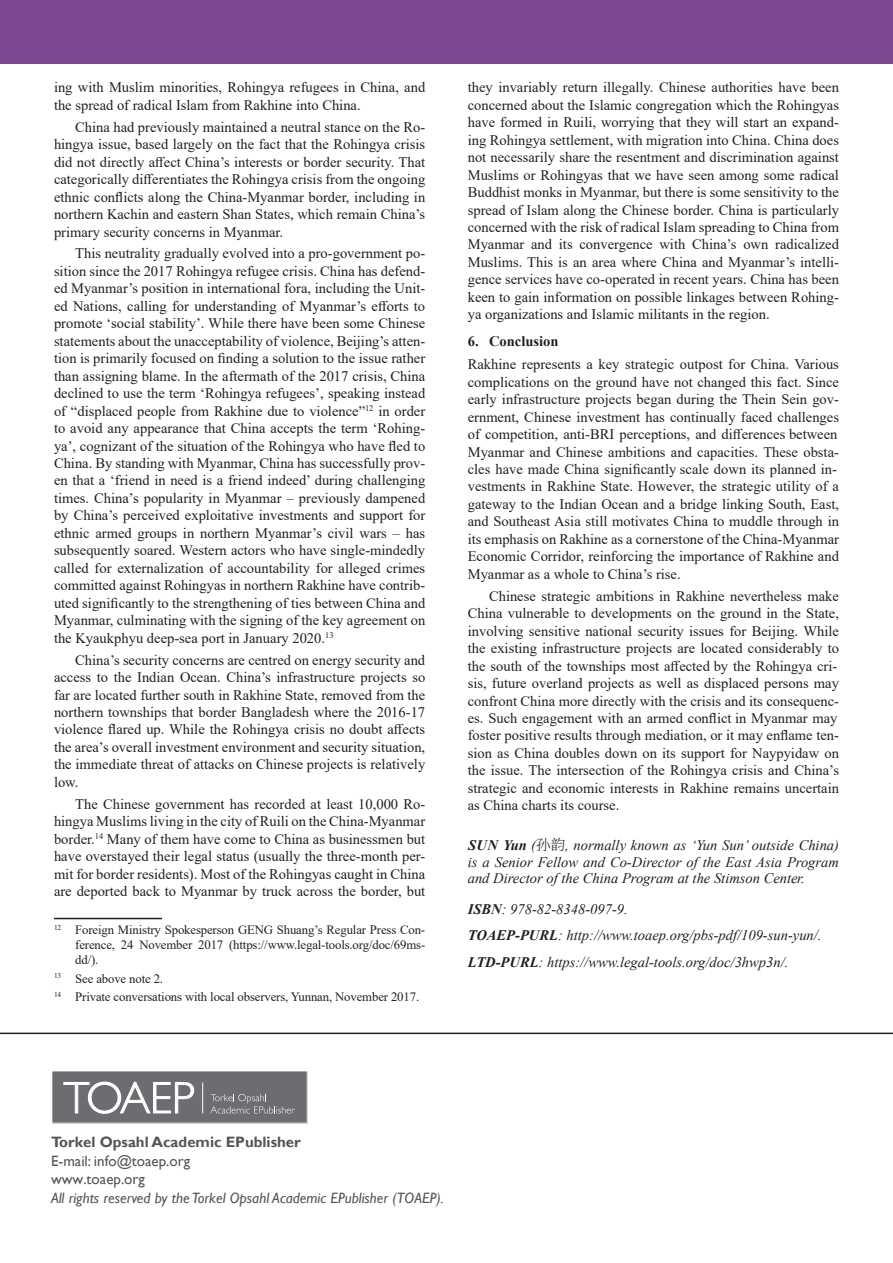
<style>
.page{position:relative;width:893px;height:1263px;background:#fff}
.page>*{position:absolute;margin:0;border:0;box-sizing:border-box;transform-origin:0 0}
.t1{font:italic 15px "Gill Sans";color:#565552}
.t2{font:15px/18.5px "Gill Sans";color:#565552}
.t3{font:700 15px "Gill Sans";color:#565552}
.PBSAuthorInfo{font:14.55px/17.4px "Times New Roman";color:#231f20}
.Para_mid{font:14.55px/17.4px "Times New Roman";color:#231f20;text-align:justify}
.Para_last{font:14.55px/17.4px "Times New Roman";color:#231f20;text-align:justify}
.PBSAuthorInfo-2{font:italic 14.55px/16.4px "Times New Roman";color:#231f20;text-align:justify}
.Para_first{font:14.55px/17.4px "Times New Roman";color:#231f20}
.Footnote_Text{font:12.75px/15.3px "Times New Roman";letter-spacing:-.01em;color:#231f20;text-align:justify}
.s1{font-weight:700}
.s2{font-family:"Source Han Serif";font-weight:300;font-style:normal}
</style>
<div class="page">
<div style="left:0;top:0;width:893px;height:64px;background:#7e4890"></div>
<svg style="left:53px;top:1072px;width:253px;height:50px;background:#7d7d80"></svg>
<hr style="left:202px;top:1082px;width:1px;height:31px;background:#fff">
<div style="left:51px;top:1070px;width:257px;height:54px;border:1px solid #fff"></div>
<hr style="left:54px;top:918px;width:108px;height:1px;background:#231f20">
<hr style="left:0;top:1032px;width:893px;height:2px;background:#231f20">
<p class="Para_first" style="left:54px;top:78px;width:373px">ing with Muslim minorities, Rohingya refugees in China, and the spread of radical Islam from Rakhine into China.</p>
<p class="Para_mid" style="left:54px;top:118px;width:373px;text-indent:21px">China had previously maintained a neutral stance on the Ro&shy;hingya issue, based largely on the fact that the Rohingya crisis did not directly affect China’s interests or border security. That categorically differentiates the Rohingya crisis from the ongoing ethnic conflicts along the China-Myanmar border, including in northern Kachin and eastern Shan States, which remain China’s primary security concerns in Myanmar.</p>
<p class="Para_mid" style="left:54px;top:244px;width:373px;text-indent:21px">This neutrality gradually evolved into a pro-government po&shy;sition since the 2017 Rohingya refugee crisis. China has defend&shy;ed Myanmar’s position in international fora, including the Unit&shy;ed Nations, calling for understanding of Myanmar’s efforts to promote ‘social stability’. While there have been some Chinese statements about the unacceptability of violence, Beijing’s atten&shy;tion is primarily focused on finding a solution to the issue rather than assigning blame. In the aftermath of the 2017 crisis, China declined to use the term ‘Rohingya refugees’, speaking instead of “displaced people from Rakhine due to violence”<sup>12</sup> in order to avoid any appearance that China accepts the term ‘Rohing&shy;ya’, cognizant of the situation of the Rohingya who have fled to China. By standing with Myanmar, China has successfully prov&shy;en that a ‘friend in need is a friend indeed’ during challenging times. China’s popularity in Myanmar – previously dampened by China’s perceived exploitative investments and support for ethnic armed groups in northern Myanmar’s civil wars – has subsequently soared. Western actors who have single-mindedly called for externalization of accountability for alleged crimes committed against Rohingyas in northern Rakhine have contrib&shy;uted significantly to the strengthening of ties between China and Myanmar, culminating with the signing of the key agreement on the Kyaukphyu deep-sea port in January 2020.<sup>13</sup></p>
<p class="Para_mid" style="left:54px;top:650px;width:373px;text-indent:21px">China’s security concerns are centred on energy security and access to the Indian Ocean. China’s infrastructure projects so far are located further south in Rakhine State, removed from the northern townships that border Bangladesh where the 2016-17 violence flared up. While the Rohingya crisis no doubt affects the area’s overall investment environment and security situation, the immediate threat of attacks on Chinese projects is relatively low.</p>
<p class="Para_last" style="left:54px;top:795px;width:373px;text-indent:21px">The Chinese government has recorded at least 10,000 Ro&shy;hingya Muslims living in the city of Ruili on the China-Myanmar border.<sup>14</sup> Many of them have come to China as businessmen but have overstayed their legal status (usually the three-month per&shy;mit for border residents). Most of the Rohingyas caught in China are deported back to Myanmar by truck across the border, but</p>
<p class="Footnote_Text" style="left:75px;top:921px;width:351px;text-indent:-21px"><sup>12</sup> Foreign Ministry Spokesperson GENG Shuang’s Regular Press Con&shy;ference, 24 November 2017 (https://www.legal-tools.org/doc/69ms&shy;dd/).</p>
<p class="Footnote_Text" style="left:54px;top:970px;width:111px"><sup>13</sup> See above note 2.</p>
<p class="Footnote_Text" style="left:54px;top:989px;width:367px"><sup>14</sup> Private conversations with local observers, Yunnan, November 2017.</p>
<p class="PBSAuthorInfo" style="left:468px;top:78px;width:373px;text-align:justify">they invariably return illegally. Chinese authorities have been concerned about the Islamic congregation which the Rohingyas have formed in Ruili, worrying that they will start an expand&shy;ing Rohingya settlement, with migration into China. China does not necessarily share the resentment and discrimination against Muslims or Rohingyas that we have seen among some radical Buddhist monks in Myanmar, but there is some sensitivity to the spread of Islam along the Chinese border. China is particularly concerned with the risk of radical Islam spreading to China from Myanmar and its convergence with China’s own radicalized Muslims. This is an area where China and Myanmar’s intelli&shy;gence services have co-operated in recent years. China has been keen to gain information on possible linkages between Rohing&shy;ya organizations and Islamic militants in the region.</p>
<p class="PBSAuthorInfo" style="left:468px;top:329px;width:373px;line-height:23.4px"><span class="s1">6. Conclusion<br></span>Rakhine represents a key strategic outpost for China. Various</p>
<p class="PBSAuthorInfo" style="left:468px;top:373px;width:373px">complications on the ground have not changed this fact. Since early infrastructure projects began during the Thein Sein gov&shy;ernment, Chinese investment has continually faced challenges of competition, anti-BRI perceptions, and differences between Myanmar and Chinese ambitions and capacities. These obsta&shy;cles have made China significantly scale down its planned in&shy;vestments in Rakhine State. However, the strategic utility of a gateway to the Indian Ocean and a bridge linking South, East, and Southeast Asia still motivates China to muddle through in its emphasis on Rakhine as a cornerstone of the China-Myanmar Economic Corridor, reinforcing the importance of Rakhine and Myanmar as a whole to China’s rise.</p>
<p class="PBSAuthorInfo" style="left:468px;top:587px;width:373px;text-indent:21px">Chinese strategic ambitions in Rakhine nevertheless make China vulnerable to developments on the ground in the State, involving sensitive national security issues for Beijing. While the existing infrastructure projects are located considerably to the south of the townships most affected by the Rohingya cri&shy;sis, future overland projects as well as displaced persons may confront China more directly with the crisis and its consequenc&shy;es. Such engagement with an armed conflict in Myanmar may foster positive results through mediation, or it may enflame ten&shy;sion as China doubles down on its support for Naypyidaw on the issue. The intersection of the Rohingya crisis and China’s strategic and economic interests in Rakhine remains uncertain as China charts its course.</p>
<p class="PBSAuthorInfo-2" style="left:468px;top:837px;width:373px"><span class="s1">SUN Yun</span> (<span class="s2">孙韵</span>, normally known as ‘Yun Sun’ outside China) is a Senior Fellow and Co-Director of the East Asia Program and Director of the China Program at the Stimson Center.</p>
<p class="PBSAuthorInfo-2" style="left:468px;top:895px;width:355px;line-height:26.4px;text-align:left"><span class="s1">ISBN</span>: 978-82-8348-097-9.<br><span class="s1">TOAEP-PURL</span>: http://www.toaep.org/pbs-pdf/109-sun-yun/.<br><span class="s1">LTD-PURL</span>: https://www.legal-tools.org/doc/3hwp3n/.</p>
<p class="t3" style="left:51px;top:1133px;width:251px">Torkel Opsahl Academic EPublisher</p>
<p class="t2" style="left:51px;top:1152px;width:141px">E-mail: info@toaep.org www.toaep.org</p>
<p class="t1" style="left:51px;top:1189px;width:394px">All rights reserved by the Torkel Opsahl Academic EPublisher (TOAEP).</p>
</div>
